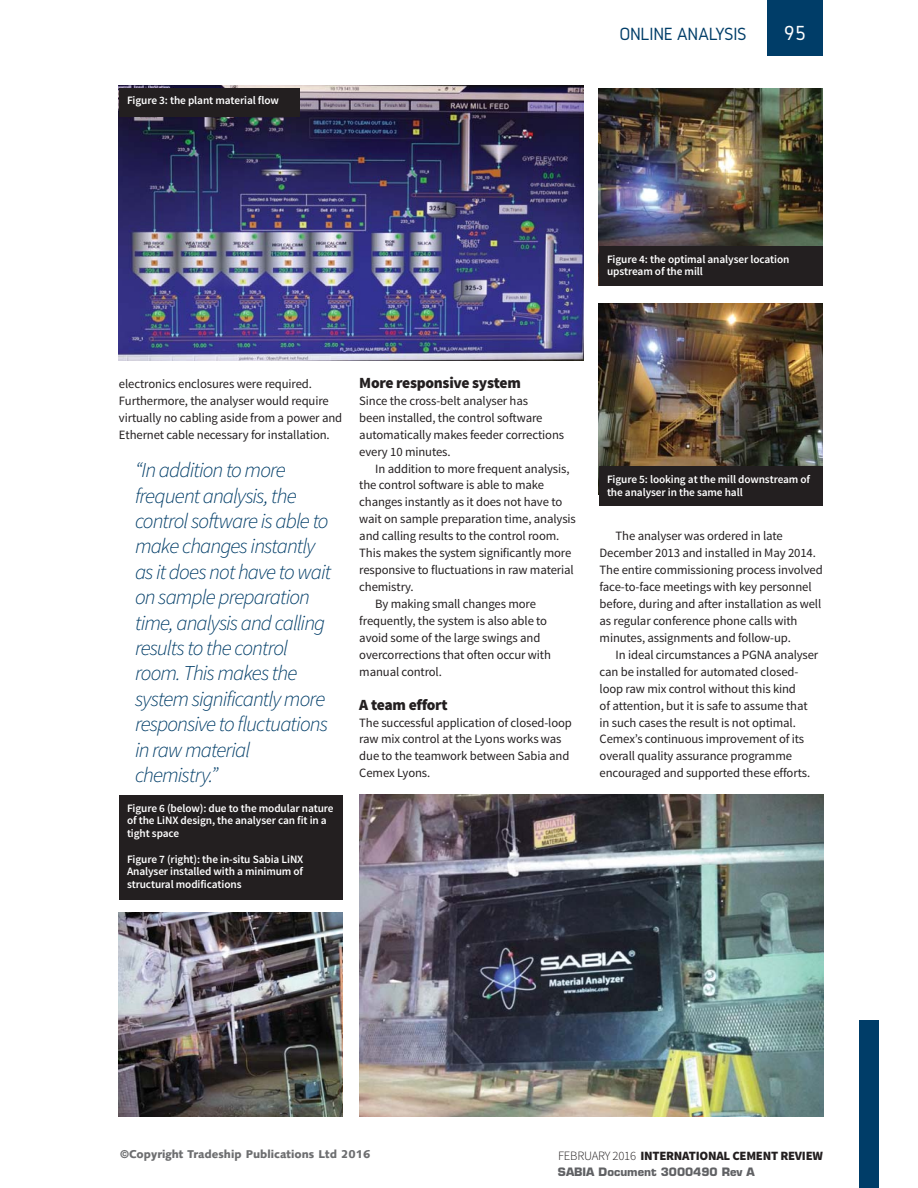
<style>
.page{position:relative;width:918px;height:1188px;background:#fff}
.page>*{position:absolute;margin:0;border:0;box-sizing:border-box;transform-origin:0 0}
.t1{font:italic 300 21.15px/25.3px "Source Sans Pro";letter-spacing:-.04em;color:#003d68}
.t2{font:21.15px "Gidole";color:#fff}
.t3{font:18.3px "Gidole";letter-spacing:-.02em;color:#003d68}
.t4{font:900 15.45px "Source Sans Pro";letter-spacing:-.02em;color:#231f20}
.t5{font:12.75px/17px "Source Sans Pro";letter-spacing:-.01em;color:#231f20}
.t6{font:900 12.75px "Source Sans Pro";letter-spacing:-.02em;color:#231f20}
.t7{font:600 11.25px/12.8px "Source Sans Pro";letter-spacing:-.01em;color:#fff}
.t8{font:900 11.25px "Syntax";color:#6d6e70}
.t9{font:700 11.25px "Eurostile LT Std";color:#606164}
.s1{font-weight:300}
</style>
<div class="page">
<div style="left:859px;top:1020px;width:20px;height:168px;background:#003d68"></div>
<div style="left:767px;top:0;width:56px;height:56px;background:#003d68"></div>
<img style="left:119px;top:86px;width:464px;height:275px">
<div style="left:119px;top:88px;width:181px;height:28px;background:#231f20"></div>
<img style="left:599px;top:88px;width:224px;height:158px">
<div style="left:599px;top:246px;width:224px;height:40px;background:#231f20"></div>
<img style="left:599px;top:303px;width:224px;height:163px">
<div style="left:599px;top:466px;width:224px;height:40px;background:#231f20"></div>
<img style="left:119px;top:913px;width:224px;height:203px">
<img style="left:359px;top:794px;width:464px;height:322px">
<div style="left:119px;top:795px;width:224px;height:104px;background:#231f20"></div>
<p class="t7" style="left:127px;top:95px;width:153px">Figure 3: the plant material flow</p>
<h2 class="t3" style="left:620px;top:23px;width:129px">ONLINE ANALYSIS</h2>
<h1 class="t2" style="left:784px;top:20px;width:24px">95</h1>
<p class="t7" style="left:607px;top:253px;width:184px">Figure 4: the optimal analyser location upstream of the mill</p>
<p class="t5" style="left:119px;top:376px;width:225px">electronics enclosures were required.<br>Furthermore, the analyser would require virtually no cabling aside from a power and Ethernet cable necessary for installation.</p>
<p class="t4" style="left:359px;top:376px;width:163px">More responsive system</p>
<p class="t5" style="left:359px;top:393px;width:206px">Since the cross-belt analyser has<br>been installed, the control software automatically makes feeder corrections every 10 minutes.</p>
<p class="t5" style="left:375px;top:461px;width:196px">In addition to more frequent analysis,</p>
<p class="t5" style="left:359px;top:478px;width:186px">the control software is able to make</p>
<p class="t5" style="left:359px;top:495px;width:204px">changes instantly as it does not have to</p>
<p class="t5" style="left:359px;top:512px;width:218px">wait on sample preparation time, analysis</p>
<p class="t5" style="left:359px;top:529px;width:202px">and calling results to the control room.</p>
<p class="t5" style="left:359px;top:545px;width:214px">This makes the system significantly more</p>
<p class="t5" style="left:359px;top:562px;width:216px">responsive to fluctuations in raw material</p>
<p class="t5" style="left:359px;top:579px;width:56px">chemistry.</p>
<p class="t5" style="left:375px;top:596px;width:162px">By making small changes more</p>
<p class="t5" style="left:359px;top:613px;width:189px">frequently, the system is also able to</p>
<p class="t5" style="left:359px;top:630px;width:183px">avoid some of the large swings and</p>
<p class="t5" style="left:359px;top:647px;width:193px">overcorrections that often occur with</p>
<p class="t5" style="left:359px;top:664px;width:84px">manual control.</p>
<p class="t4" style="left:359px;top:698px;width:90px">A team effort</p>
<p class="t5" style="left:359px;top:715px;width:214px">The successful application of closed-loop raw mix control at the Lyons works was due to the teamwork between Sabia and<br>Cemex Lyons.</p>
<p class="t1" style="left:135px;top:459px;width:198px">“In addition to more frequent analysis, the control software is able to make changes instantly as it does not have to wait on sample preparation time, analysis and calling results to the control room. This makes the system significantly more responsive to fluctuations in raw material chemistry.”</p>
<p class="t7" style="left:127px;top:802px;width:208px">Figure 6 (below): due to the modular nature of the LiNX design, the analyser can fit in a tight space</p>
<p class="t7" style="left:127px;top:853px;width:178px;text-align:justify">Figure 7 (right): the in-situ Sabia LiNX Analyser installed with a minimum of structural modifications</p>
<p class="t7" style="left:607px;top:473px;width:205px">Figure 5: looking at the mill downstream of the analyser in the same hall</p>
<p class="t5" style="left:600px;top:529px;width:225px;text-indent:16px">The analyser was ordered in late December 2013 and installed in May 2014.<br>The entire commissioning process involved face-to-face meetings with key personnel before, during and after installation as well as regular conference phone calls with minutes, assignments and follow-up.</p>
<p class="t5" style="left:600px;top:647px;width:220px;text-indent:16px">In ideal circumstances a PGNA analyser can be installed for automated closed&shy;loop raw mix control without this kind<br>of attention, but it is safe to assume that in such cases the result is not optimal.<br>Cemex’s continuous improvement of its overall quality assurance programme encouraged and supported these efforts.</p>
<p class="t8" style="left:120px;top:1150px;width:252px">©Copyright Tradeship Publications Ltd 2016</p>
<p class="t6" style="left:558px;top:1150px;width:266px"><span class="s1">FEBRUARY 2016</span> INTERNATIONAL CEMENT REVIEW</p>
<p class="t9" style="left:558px;top:1165px;width:198px">SABIA Document 3000490 Rev A</p>
</div>
